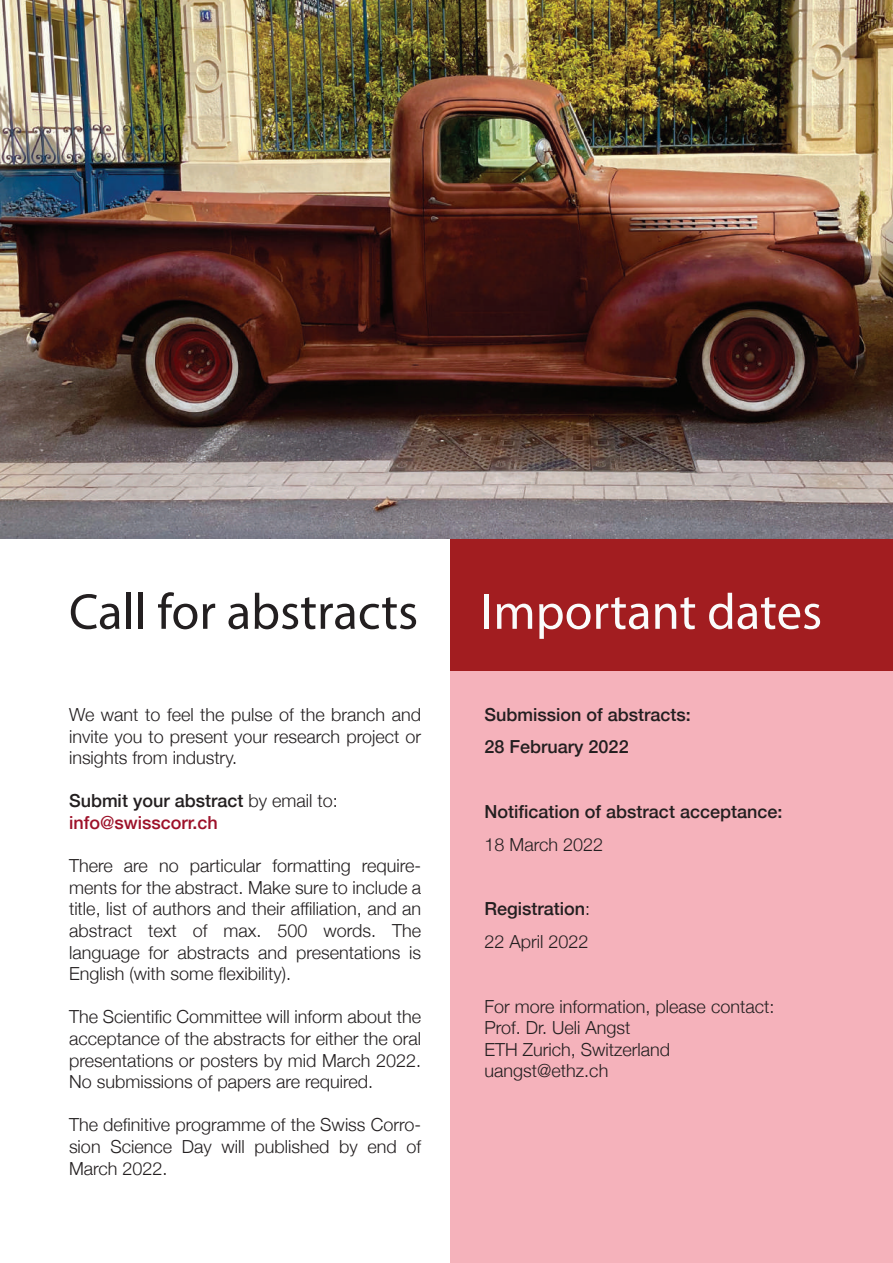
<style>
.page{position:relative;width:893px;height:1263px;background:#fff}
.page>*{position:absolute;margin:0;border:0;box-sizing:border-box;transform-origin:0 0}
.t1{font:50.85px "Myriad Pro";color:#231f20}
.t2{font:300 18px/21.6px "Helvetica Neue";color:#231f20;text-align:justify}
.t3{font:500 18px/32.4px "Helvetica Neue";color:#231f20}
.s1{color:#fafbfb}
.s2{font-weight:300}
.s3{color:#9d1129}
</style>
<div class="page">
<div style="left:451px;top:520px;width:442px;height:152px;background:#a21d20"></div>
<div style="left:451px;top:672px;width:442px;height:591px;background:#f5b2bb"></div>
<img style="left:0;top:0;width:893px;height:538px">
<h1 class="t1" style="left:69px;top:580px;width:755px">Call for abstracts <span class="s1">Important dates</span></h1>
<p class="t2" style="left:69px;top:702px;width:354px">We want to feel the pulse of the branch and invite you to present your research project or insights from industry.</p>
<p class="t3" style="left:69px;top:789px;width:270px;line-height:21.6px">Submit your abstract <span class="s2">by email to: </span><span class="s3">info@swisscorr.ch</span></p>
<p class="t2" style="left:69px;top:854px;width:354px">There are no particular formatting require&shy;ments for the abstract. Make sure to include a title, list of authors and their affiliation, and an abstract text of max. 500 words. The language for abstracts and presentations is English (with some flexibility).</p>
<p class="t2" style="left:69px;top:1005px;width:354px">The Scientific Committee will inform about the acceptance of the abstracts for either the oral presentations or posters by mid March 2022.<br>No submissions of papers are required.</p>
<p class="t2" style="left:69px;top:1113px;width:354px">The definitive programme of the Swiss Corro&shy;sion Science Day will published by end of March 2022.</p>
<p class="t3" style="left:485px;top:697px;width:208px">Submission of abstracts:<br>28 February 2022</p>
<p class="t3" style="left:485px;top:794px;width:299px">Notification of abstract acceptance:</p>
<p class="t2" style="left:485px;top:832px;width:120px">18 March 2022</p>
<p class="t3" style="left:485px;top:891px;width:107px">Registration<span class="s2">:<br>22 April 2022</span></p>
<p class="t2" style="left:485px;top:994px;width:291px;text-align:left">For more information, please contact:<br>Prof. Dr. Ueli Angst<br>ETH Zurich, Switzerland uangst@ethz.ch</p>
</div>
